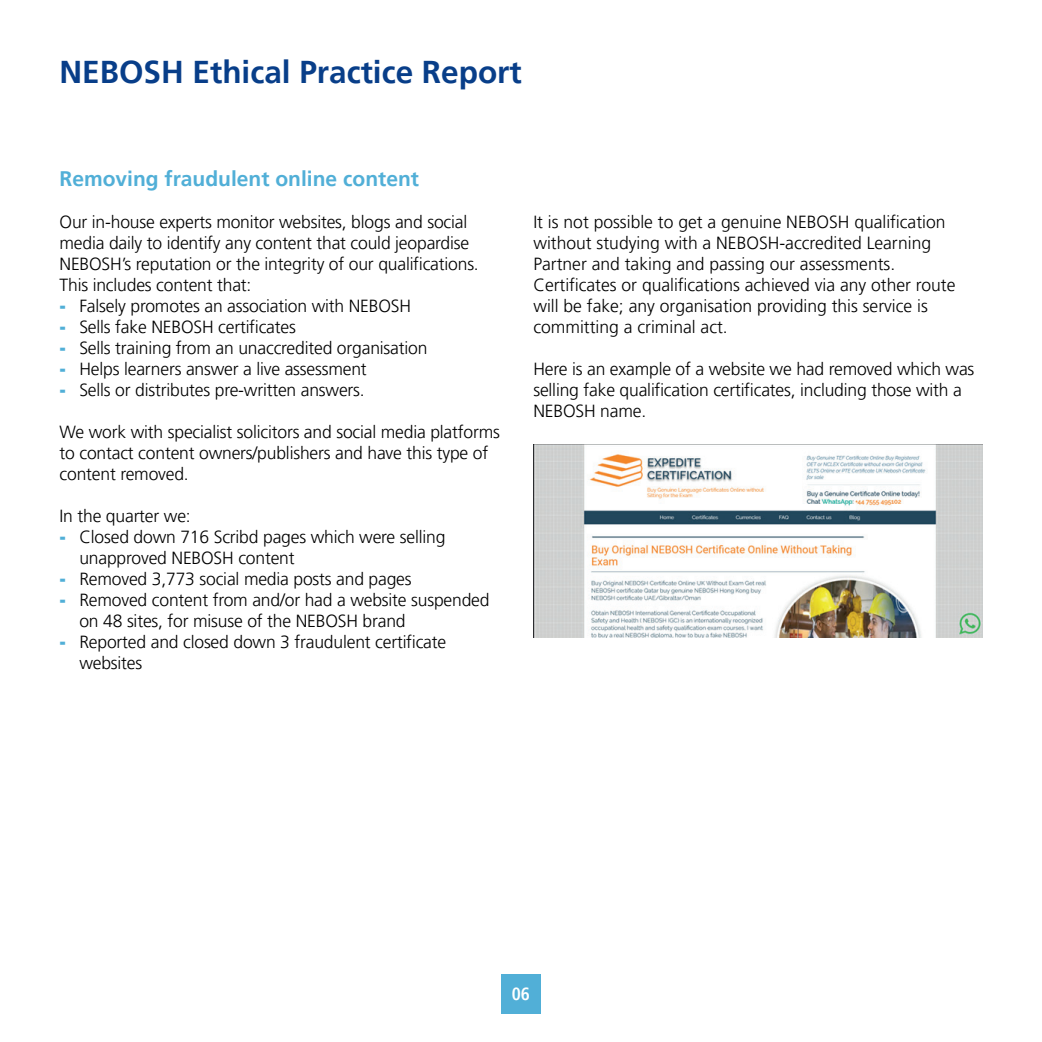
<style>
.page{position:relative;width:1042px;height:1042px;background:#fff}
.page>*{position:absolute;margin:0;border:0;box-sizing:border-box;transform-origin:0 0}
.t1{font:700 31.5px "Frutiger LT Pro";color:#083e89}
.t2{font:700 21px "Frutiger LT Pro";color:#51afd7}
.t3{font:300 17.5px/21px "Frutiger LT Pro";letter-spacing:-.01em;color:#000}
.t4{font:700 condensed 17.5px "Frutiger LT Pro";color:#fff}
.s1{font-weight:900;color:#51afd7}
</style>
<div class="page">
<div style="left:501px;top:974px;width:40px;height:39px;background:#51afd7"></div>
<img style="left:533px;top:444px;width:449px;height:194px">
<h1 class="t1" style="left:60px;top:53px;width:464px">NEBOSH Ethical Practice Report</h1>
<p class="t2" style="left:60px;top:166px;width:361px">Removing fraudulent online content</p>
<p class="t3" style="left:60px;top:212px;width:421px">Our in-house experts monitor websites, blogs and social media daily to identify any content that could jeopardise NEBOSH’s reputation or the integrity of our qualifications.<br>This includes content that:</p>
<p class="t3" style="left:60px;top:296px;width:353px"><span class="s1">-</span> Falsely promotes an association with NEBOSH</p>
<p class="t3" style="left:60px;top:317px;width:238px"><span class="s1">-</span> Sells fake NEBOSH certificates</p>
<p class="t3" style="left:60px;top:338px;width:369px"><span class="s1">-</span> Sells training from an unaccredited organisation</p>
<p class="t3" style="left:60px;top:359px;width:309px"><span class="s1">-</span> Helps learners answer a live assessment</p>
<p class="t3" style="left:60px;top:380px;width:307px"><span class="s1">-</span> Sells or distributes pre-written answers.</p>
<p class="t3" style="left:60px;top:422px;width:442px">We work with specialist solicitors and social media platforms to contact content owners/publishers and have this type of content removed.</p>
<p class="t3" style="left:60px;top:506px;width:133px">In the quarter we:</p>
<p class="t3" style="left:79px;top:527px;width:368px;text-indent:-20px"><span class="s1">-</span> Closed down 716 Scribd pages which were selling unapproved NEBOSH content</p>
<p class="t3" style="left:60px;top:569px;width:354px"><span class="s1">-</span> Removed 3,773 social media posts and pages</p>
<p class="t3" style="left:79px;top:590px;width:412px;text-indent:-20px"><span class="s1">-</span> Removed content from and/or had a website suspended on 48 sites, for misuse of the NEBOSH brand</p>
<p class="t3" style="left:79px;top:632px;width:368px;text-indent:-20px"><span class="s1">-</span> Reported and closed down 3 fraudulent certificate websites</p>
<p class="t3" style="left:533px;top:212px;width:423px">It is not possible to get a genuine NEBOSH qualification without studying with a NEBOSH-accredited Learning Partner and taking and passing our assessments.<br>Certificates or qualifications achieved via any other route will be fake; any organisation providing this service is committing a criminal act.</p>
<p class="t3" style="left:533px;top:359px;width:442px">Here is an example of a website we had removed which was selling fake qualification certificates, including those with a<br>NEBOSH name.</p>
<p class="t4" style="left:512px;top:984px;width:20px">06</p>
</div>
